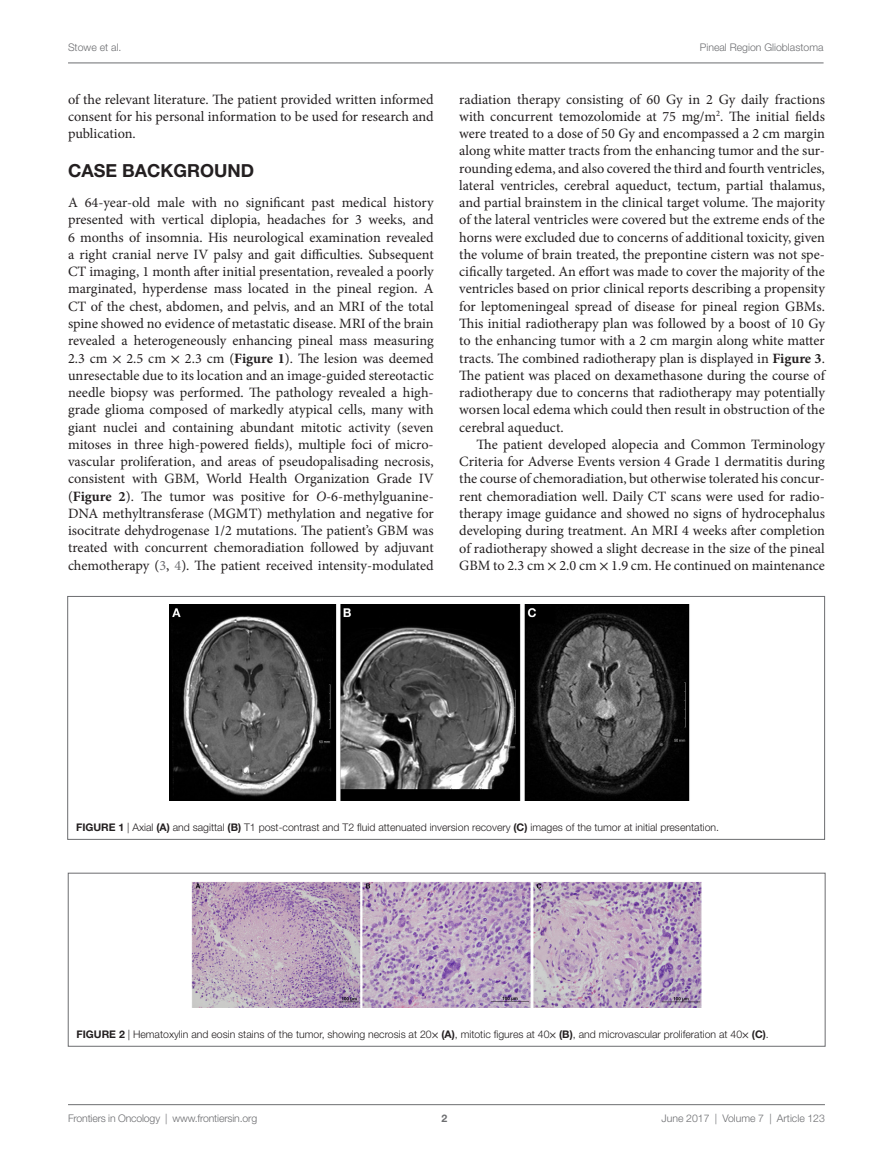
<style>
.page{position:relative;width:893px;height:1170px;background:#fff}
.page>*{position:absolute;margin:0;border:0;box-sizing:border-box;transform-origin:0 0}
.t1{font:700 18px "Helvetica Neue LT Std";color:#231f20}
.t2{font:14.25px/17.2px "Minion Pro";color:#231f20;text-align:justify}
.t3{font:300 10.5px "Helvetica Neue LT Std";color:#231f20}
.t4{font:300 10.5px "Helvetica Neue LT Std";color:#6c6d70}
.t5{font:700 10.5px "Helvetica Neue LT Std";color:#231f20}
.t6{font:700 10.5px "Helvetica Neue LT Std";color:#6c6d70}
.s1{font-family:"STIX General"}
.s2{font-weight:700}
.s3{font-style:italic}
.s4{color:#6c6d70}
.s5{font-family:"STIX General";font-weight:400}
</style>
<div class="page">
<img style="left:170px;top:605px;width:520px;height:195px">
<div style="left:68px;top:596px;width:757px;height:243px;border:1px solid #6c6d70"></div>
<img style="left:192px;top:882px;width:510px;height:125px">
<div style="left:68px;top:872px;width:757px;height:174px;border:1px solid #6c6d70"></div>
<hr style="left:68px;top:63px;width:756px;height:1px;background:#6c6d70">
<hr style="left:68px;top:1104px;width:757px;height:1px;background:#6c6d70">
<p class="t4" style="left:68px;top:41px;width:55px">Stowe et al.</p>
<p class="t4" style="left:700px;top:41px;width:125px">Pineal Region Glioblastoma</p>
<p class="t2" style="left:68px;top:90px;width:367px">of the relevant literature. The patient provided written informed consent for his personal information to be used for research and publication.</p>
<p class="t1" style="left:68px;top:159px;width:27px">CASE</p>
<p class="t1" style="left:122px;top:159px;width:134px">BACKGROUND</p>
<p class="t2" style="left:68px;top:194px;width:367px">A 64-year-old male with no significant past medical history presented with vertical diplopia, headaches for 3 weeks, and 6 months of insomnia. His neurological examination revealed a right cranial nerve IV palsy and gait difficulties. Subsequent CT imaging, 1 month after initial presentation, revealed a poorly marginated, hyperdense mass located in the pineal region. A CT of the chest, abdomen, and pelvis, and an MRI of the total spine showed no evidence of metastatic disease. MRI of the brain revealed a heterogeneously enhancing pineal mass measuring 2.3 cm <span class="s1">×</span> 2.5 cm <span class="s1">×</span> 2.3 cm (<span class="s2">Figure 1</span>). The lesion was deemed unresectable due to its location and an image-guided stereotactic needle biopsy was performed. The pathology revealed a high&shy;grade glioma composed of markedly atypical cells, many with giant nuclei and containing abundant mitotic activity (seven mitoses in three high-powered fields), multiple foci of micro&shy;vascular proliferation, and areas of pseudopalisading necrosis, consistent with GBM, World Health Organization Grade IV (<span class="s2">Figure 2</span>). The tumor was positive for <span class="s3">O</span>-6-methylguanine-DNA methyltransferase (MGMT) methylation and negative for isocitrate dehydrogenase 1/2 mutations. The patient’s GBM was treated with concurrent chemoradiation followed by adjuvant chemotherapy (<span class="s4">3</span>, <span class="s4">4</span>). The patient received intensity-modulated</p>
<p class="t2" style="left:459px;top:91px;width:367px">radiation therapy consisting of 60 Gy in 2 Gy daily fractions with concurrent temozolomide at 75 mg/m<sup>2</sup>. The initial fields were treated to a dose of 50 Gy and encompassed a 2 cm margin along white matter tracts from the enhancing tumor and the sur&shy;rounding edema, and also covered the third and fourth ventricles, lateral ventricles, cerebral aqueduct, tectum, partial thalamus, and partial brainstem in the clinical target volume. The majority of the lateral ventricles were covered but the extreme ends of the horns were excluded due to concerns of additional toxicity, given the volume of brain treated, the prepontine cistern was not spe&shy;cifically targeted. An effort was made to cover the majority of the ventricles based on prior clinical reports describing a propensity for leptomeningeal spread of disease for pineal region GBMs.<br>This initial radiotherapy plan was followed by a boost of 10 Gy to the enhancing tumor with a 2 cm margin along white matter tracts. The combined radiotherapy plan is displayed in <span class="s2">Figure 3</span>.<br>The patient was placed on dexamethasone during the course of radiotherapy due to concerns that radiotherapy may potentially worsen local edema which could then result in obstruction of the cerebral aqueduct.</p>
<p class="t2" style="left:459px;top:436px;width:367px;text-indent:17px">The patient developed alopecia and Common Terminology Criteria for Adverse Events version 4 Grade 1 dermatitis during the course of chemoradiation, but otherwise tolerated his concur&shy;rent chemoradiation well. Daily CT scans were used for radio&shy;therapy image guidance and showed no signs of hydrocephalus developing during treatment. An MRI 4 weeks after completion of radiotherapy showed a slight decrease in the size of the pineal GBM to 2.3 cm <span class="s1">×</span> 2.0 cm <span class="s1">×</span> 1.9 cm. He continued on maintenance</p>
<p class="t5" style="left:76px;top:820px;width:14px">FIGUR</p>
<p class="t3" style="left:109px;top:820px;width:612px"><span class="s2">E 1</span> | Axial <span class="s2">(A)</span> and sagittal <span class="s2">(B)</span> T1 post-contrast and T2 fluid attenuated inversion recovery <span class="s2">(C)</span> images of the tumor at initial presentation.</p>
<p class="t5" style="left:77px;top:1027px;width:14px">FIGUR</p>
<p class="t3" style="left:109px;top:1027px;width:661px"><span class="s2">E 2</span> | Hematoxylin and eosin stains of the tumor, showing necrosis at 20<span class="s5">×</span> <span class="s2">(A)</span>, mitotic figures at 40<span class="s5">×</span> <span class="s2">(B)</span>, and microvascular proliferation at 40<span class="s5">×</span> <span class="s2">(C)</span>.</p>
<p class="t4" style="left:68px;top:1111px;width:191px">Frontiers in Oncology | www.frontiersin.org</p>
<p class="t4" style="left:662px;top:1111px;width:165px">June 2017 | Volume 7 | Article 123</p>
<p class="t6" style="left:441px;top:1111px;width:7px">2</p>
</div>
